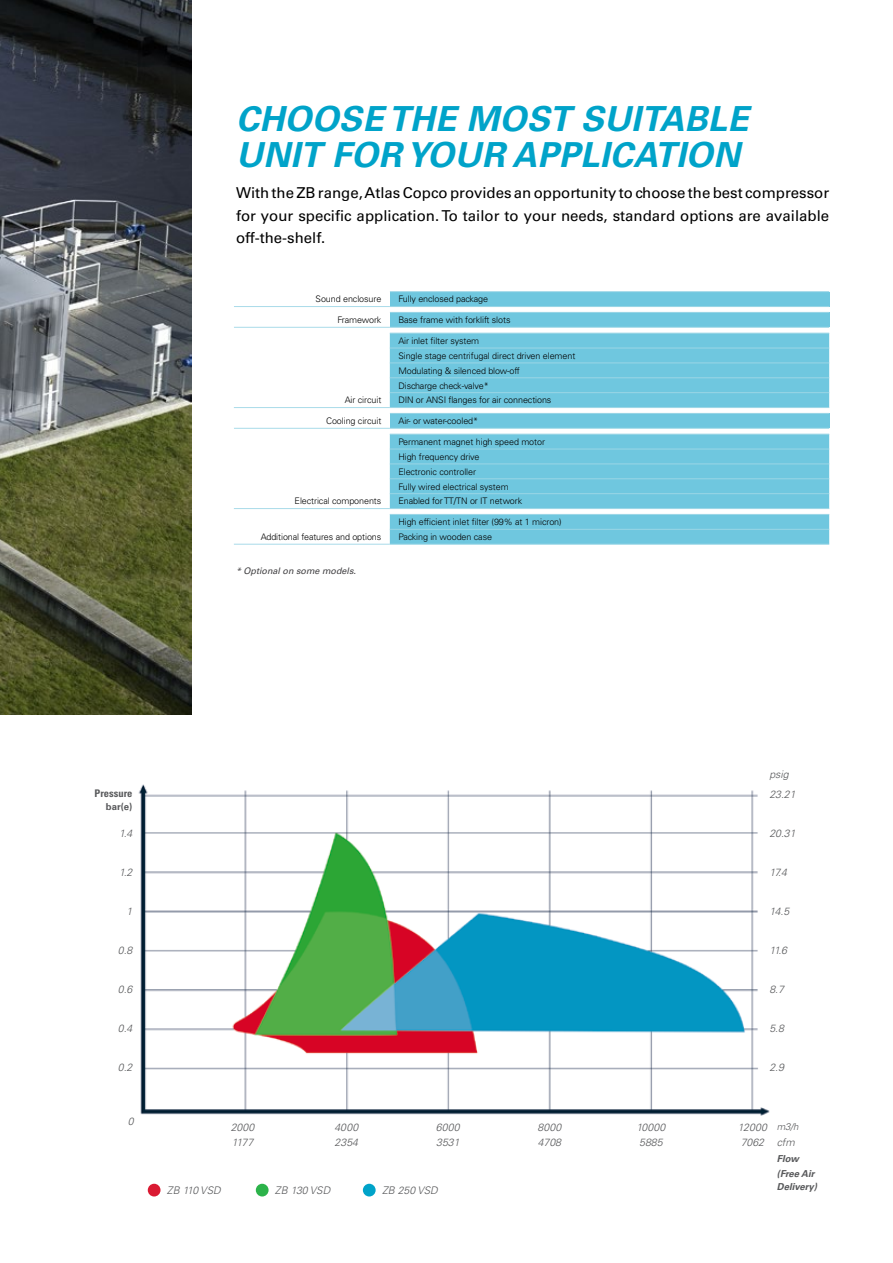
<style>
.page{position:relative;width:893px;height:1263px;background:#fff}
.page>*{position:absolute;margin:0;border:0;box-sizing:border-box;transform-origin:0 0}
.t1{font:italic 700 34.5px/36px "Univers LT Std";letter-spacing:.01em;color:#00a3c9}
.t2{font:15px/22.5px "Univers LT Std";color:#000;text-align:justify}
.t3{font:italic 300 10.5px/15px "Univers LT Std";color:#58595b}
.t4{font:700 condensed 10.5px "Univers LT Std";color:#58595b}
.t5{font:italic 700 9.6px/15.3px "Univers LT Std";color:#58595b}
.t6{font:700 9.6px "Univers LT Std";color:#58595b}
.t7{font:italic 300 9.6px "Univers LT Std";color:#58595b}
.t8{font:300 9px/14.9px "Univers LT Std";letter-spacing:-.01em;color:#000}
.t9{font:italic 9px "Univers LT Std";color:#414042}
</style>
<div class="page">
<img style="left:0;top:0;width:191px;height:714px">
<div style="left:390px;top:334px;width:439px;height:73px;background:#6fc7df"></div>
<hr style="left:234px;top:407px;width:156px;height:1px;background:#a9dbe9">
<hr style="left:390px;top:333px;width:439px;height:1px;background:#9bd6e6">
<hr style="left:390px;top:348px;width:439px;height:1px;background:#9bd6e6">
<hr style="left:390px;top:407px;width:439px;height:1px;background:#9bd6e6">
<hr style="left:390px;top:362px;width:439px;height:1px;background:#9bd6e6">
<hr style="left:390px;top:377px;width:439px;height:1px;background:#9bd6e6">
<hr style="left:390px;top:392px;width:439px;height:1px;background:#9bd6e6">
<hr style="left:234px;top:508px;width:156px;height:1px;background:#a9dbe9">
<svg style="left:390px;top:434px;width:439px;height:110px;background:#78cae0"></svg>
<hr style="left:234px;top:544px;width:156px;height:1px;background:#a9dbe9">
<hr style="left:390px;top:514px;width:439px;height:1px;background:#9bd6e6">
<hr style="left:390px;top:529px;width:439px;height:1px;background:#9bd6e6">
<hr style="left:390px;top:544px;width:439px;height:1px;background:#9bd6e6">
<div style="left:390px;top:292px;width:439px;height:15px;background:#6fc7df"></div>
<hr style="left:390px;top:291px;width:439px;height:1px;background:#9bd6e6">
<hr style="left:390px;top:306px;width:439px;height:1px;background:#9bd6e6">
<hr style="left:234px;top:306px;width:156px;height:1px;background:#a9dbe9">
<div style="left:390px;top:312px;width:439px;height:15px;background:#6fc7df"></div>
<hr style="left:390px;top:312px;width:439px;height:1px;background:#9bd6e6">
<hr style="left:390px;top:327px;width:439px;height:1px;background:#9bd6e6">
<hr style="left:234px;top:327px;width:156px;height:1px;background:#a9dbe9">
<div style="left:390px;top:413px;width:439px;height:15px;background:#6fc7df"></div>
<hr style="left:390px;top:413px;width:439px;height:1px;background:#9bd6e6">
<hr style="left:390px;top:428px;width:439px;height:1px;background:#9bd6e6">
<hr style="left:234px;top:428px;width:156px;height:1px;background:#a9dbe9">
<img style="left:138px;top:784px;width:632px;height:332px">
<div style="left:148px;top:1184px;width:13px;height:12px;background:#da1a32;border-radius:50%"></div>
<div style="left:363px;top:1184px;width:13px;height:12px;background:#00a3c9;border-radius:50%"></div>
<div style="left:256px;top:1184px;width:13px;height:12px;background:#2cb34a;border-radius:50%"></div>
<h1 class="t1" style="left:236px;top:102px;width:514px">CHOOSE THE MOST SUITABLE<br>UNIT FOR YOUR APPLICATION</h1>
<h2 class="t2" style="left:236px;top:182px;width:595px">With the ZB range, Atlas Copco provides an opportunity to choose the best compressor for your specific application. To tailor to your needs, standard options are available off-the-shelf.</h2>
<p class="t8" style="left:316px;top:292px;width:67px">Sound enclosure</p>
<p class="t8" style="left:398px;top:292px;width:91px">Fully enclosed package</p>
<p class="t8" style="left:337px;top:312px;width:45px">Framework</p>
<p class="t8" style="left:398px;top:312px;width:114px">Base frame with forklift slots</p>
<p class="t8" style="left:345px;top:393px;width:38px">Air circuit</p>
<p class="t8" style="left:398px;top:333px;width:178px">Air inlet filter system<br>Single stage centrifugal direct driven element Modulating &amp; silenced blow-off<br>Discharge check-valve*<br>DIN or ANSI flanges for air connections</p>
<p class="t8" style="left:326px;top:413px;width:57px">Cooling circuit</p>
<p class="t8" style="left:398px;top:413px;width:81px">Air- or water-cooled*</p>
<p class="t4" style="left:95px;top:787px;width:39px">Pressure</p>
<p class="t6" style="left:106px;top:801px;width:28px">bar(e)</p>
<p class="t3" style="left:119px;top:826px;width:15px">1.4</p>
<p class="t3" style="left:119px;top:865px;width:15px">1.2</p>
<p class="t8" style="left:295px;top:494px;width:88px">Electrical components</p>
<p class="t8" style="left:261px;top:529px;width:122px">Additional features and options</p>
<p class="t9" style="left:236px;top:565px;width:122px">* Optional on some models.</p>
<p class="t8" style="left:398px;top:434px;width:148px">Permanent magnet high speed motor<br>High frequency drive<br>Electronic controller<br>Fully wired electrical system<br>Enabled for TT/TN or IT network</p>
<p class="t8" style="left:398px;top:514px;width:165px">High efficient inlet filter (99% at 1 micron)<br>Packing in wooden case</p>
<p class="t3" style="left:769px;top:767px;width:21px">psig</p>
<p class="t3" style="left:769px;top:787px;width:28px">23.21</p>
<p class="t3" style="left:769px;top:826px;width:28px">20.31</p>
<p class="t3" style="left:769px;top:865px;width:19px">17.4</p>
<p class="t3" style="left:127px;top:904px;width:7px">1</p>
<p class="t3" style="left:769px;top:904px;width:21px">14.5</p>
<p class="t3" style="left:118px;top:943px;width:16px">0.8</p>
<p class="t3" style="left:769px;top:943px;width:19px">11.6</p>
<p class="t3" style="left:118px;top:982px;width:16px">0.6</p>
<p class="t3" style="left:769px;top:982px;width:16px">8.7</p>
<p class="t3" style="left:118px;top:1021px;width:16px">0.4</p>
<p class="t3" style="left:769px;top:1021px;width:16px">5.8</p>
<p class="t3" style="left:118px;top:1060px;width:16px">0.2</p>
<p class="t3" style="left:769px;top:1060px;width:16px">2.9</p>
<p class="t3" style="left:128px;top:1113px;width:7px">0</p>
<p class="t3" style="left:231px;top:1120px;width:25px">2000<br>1177</p>
<p class="t3" style="left:334px;top:1120px;width:25px">4000<br>2354</p>
<p class="t3" style="left:436px;top:1120px;width:25px">6000<br>3531</p>
<p class="t3" style="left:537px;top:1120px;width:25px">8000<br>4708</p>
<p class="t3" style="left:636px;top:1120px;width:31px">10000<br>5885</p>
<p class="t3" style="left:738px;top:1120px;width:31px">12000<br>7062</p>
<p class="t3" style="left:167px;top:1183px;width:55px">ZB 110 VSD</p>
<p class="t3" style="left:275px;top:1183px;width:57px">ZB 130 VSD</p>
<p class="t3" style="left:382px;top:1183px;width:57px">ZB 250 VSD</p>
<p class="t7" style="left:777px;top:1121px;width:23px">m3/h</p>
<p class="t5" style="left:777px;top:1151px;width:39px">Flow (Free Air</p>
<p class="t5" style="left:777px;top:1179px;width:42px">Delivery)</p>
<p class="t3" style="left:777px;top:1135px;width:20px">cfm</p>
</div>
